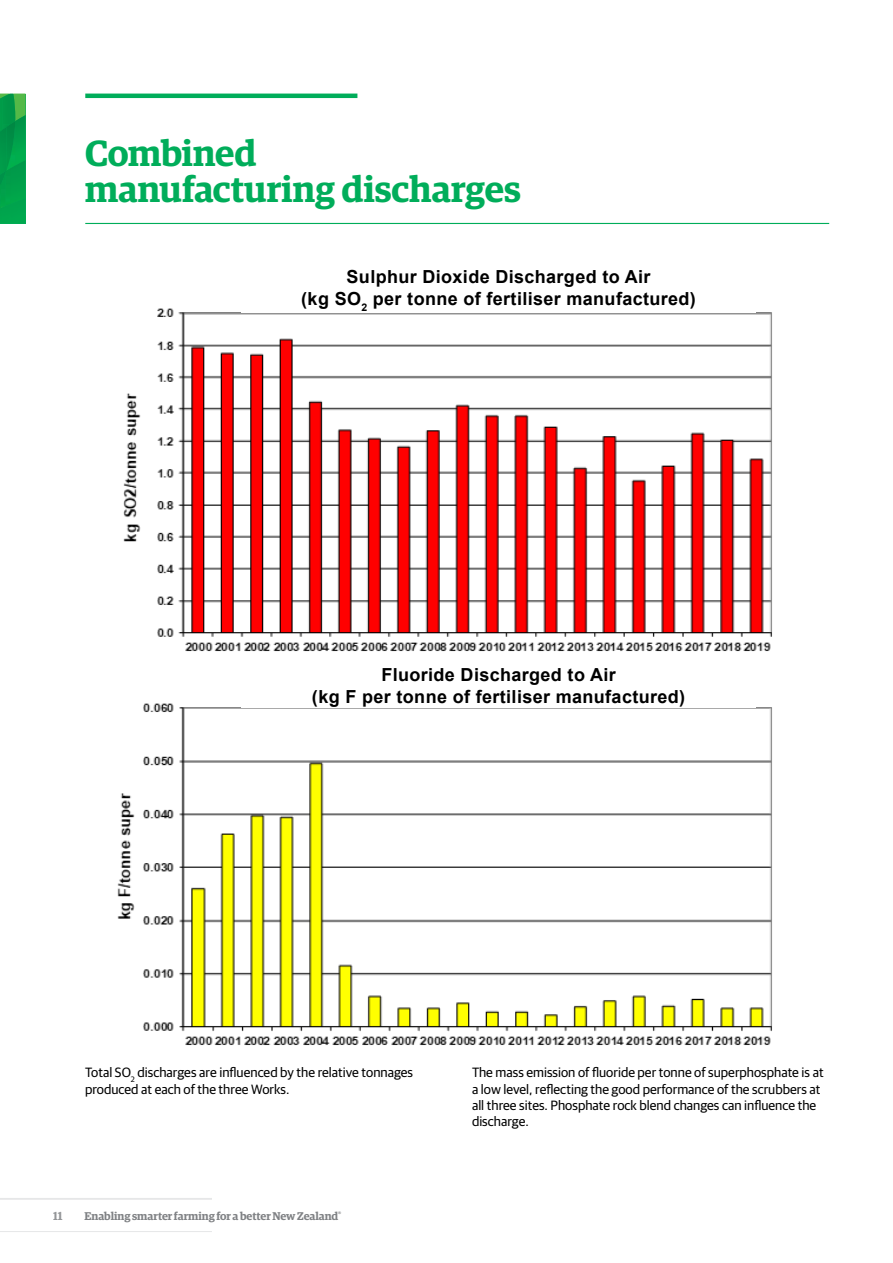
<style>
.page{position:relative;width:893px;height:1263px;background:#fff}
.page>*{position:absolute;margin:0;border:0;box-sizing:border-box;transform-origin:0 0}
.t1{font:600 36.45px/36.5px "Guardian Egyp";letter-spacing:-.005em;color:#00ad5a}
.t2{font:700 18px/21.6px "Arial";letter-spacing:.02em;color:#000;text-align:center}
.t3{font:13.5px/16.2px "Guardian Sans";color:#000}
.t4{font:600 11.7px "Guardian Egyp";color:#808285}
.t5{font:600 11.25px "Guardian Egyp";letter-spacing:-.005em;color:#808285}
</style>
<div class="page">
<hr style="left:0;top:1198px;width:212px;height:2px;background:#e6e7e8">
<hr style="left:0;top:1231px;width:212px;height:1px;background:#e6e7e8">
<hr style="left:85px;top:94px;width:272px;height:4px;background:#00ad5a">
<hr style="left:85px;top:223px;width:744px;height:1px;background:#00ad5a">
<img style="left:24px;top:130px;width:2px;height:30px">
<img style="left:15px;top:130px;width:9px;height:33px">
<img style="left:11px;top:158px;width:4px;height:5px">
<img style="left:19px;top:160px;width:7px;height:38px">
<img style="left:11px;top:163px;width:8px;height:36px">
<img style="left:11px;top:199px;width:8px;height:24px">
<svg style="left:19px;top:198px;width:7px;height:25px"></svg>
<svg style="left:0;top:94px;width:26px;height:36px"></svg>
<img style="left:6px;top:121px;width:9px;height:37px">
<img style="left:0;top:127px;width:7px;height:31px">
<svg style="left:0;top:158px;width:11px;height:65px"></svg>
<img style="left:123px;top:308px;width:649px;height:344px">
<img style="left:117px;top:703px;width:655px;height:342px">
<div style="left:241px;top:270px;width:515px;height:42px;background:#fff"></div>
<div style="left:241px;top:668px;width:515px;height:39px;background:#fff"></div>
<h1 class="t1" style="left:85px;top:131px;width:438px">Combined<br>manufacturing discharges</h1>
<h2 class="t2" style="left:301px;top:266px;width:396px">Sulphur Dioxide Discharged to Air<br>(kg SO<sub>2</sub> per tonne of fertiliser manufactured)</h2>
<h2 class="t2" style="left:312px;top:664px;width:375px">Fluoride Discharged to Air<br>(kg F per tonne of fertiliser manufactured)</h2>
<p class="t3" style="left:85px;top:1063px;width:330px">Total SO<sub>2</sub> discharges are influenced by the relative tonnages produced at each of the three Works.</p>
<p class="t3" style="left:472px;top:1063px;width:353px">The mass emission of fluoride per tonne of superphosphate is at a low level, reflecting the good performance of the scrubbers at all three sites. Phosphate rock blend changes can influence the discharge.</p>
<p class="t4" style="left:53px;top:1207px;width:11px">11</p>
<p class="t5" style="left:85px;top:1208px;width:258px">Enabling smarter farming for a better New Zealand<sup>®</sup></p>
</div>
